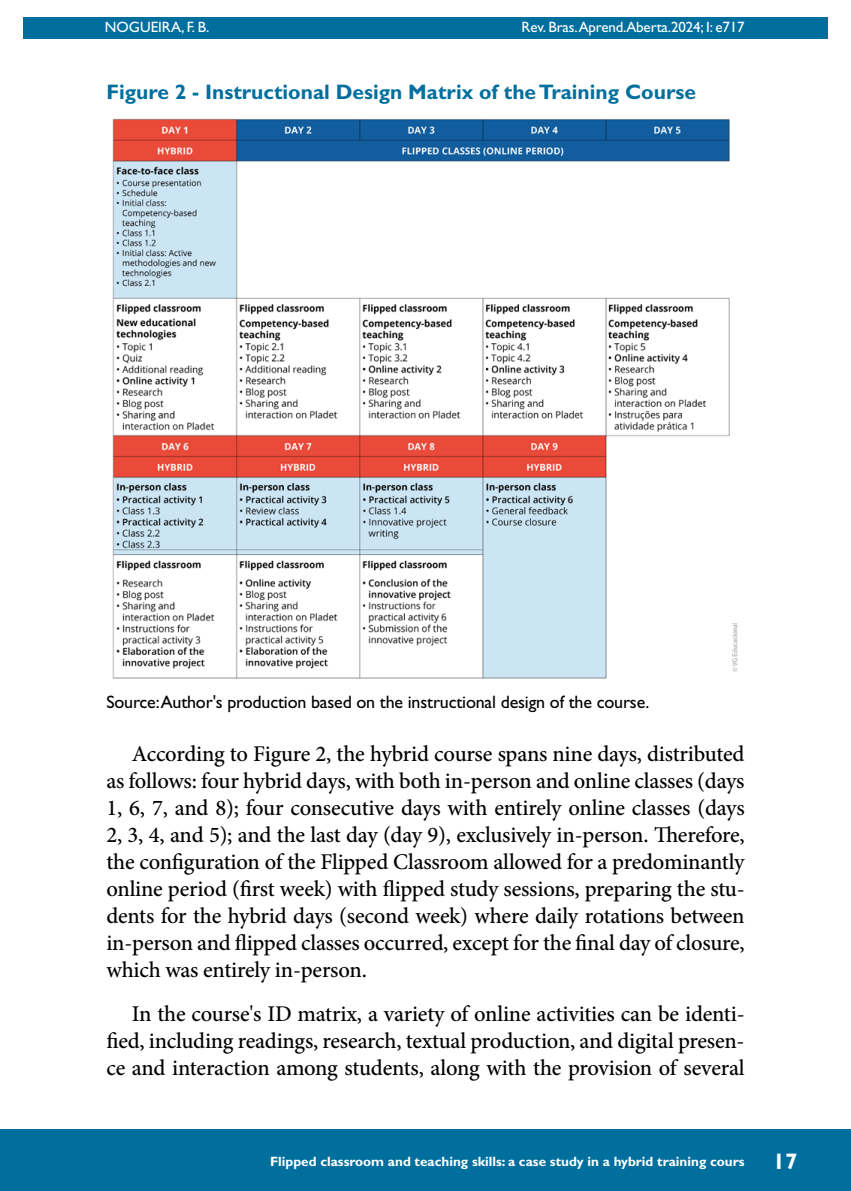
<style>
.page{position:relative;width:851px;height:1191px;background:#fff}
.page>*{position:absolute;margin:0;border:0;box-sizing:border-box;transform-origin:0 0}
.t1{font:500 22.5px/27px "Minion Pro";letter-spacing:-.01em;color:#000;text-align:justify}
.t2{font:700 21px "Gill Sans Std";color:#006f9e}
.t3{font:18px "Gill Sans Std";letter-spacing:-.01em;color:#000}
.t4{font:15px "Gill Sans Std";letter-spacing:-.01em;color:#fff}
.t5{font:700 13.5px "Gill Sans Std";color:#fff}
.s1{font-size:22.5px}
</style>
<div class="page">
<hr style="left:104px;top:0;width:1px;height:467px;background:#006f9e">
<div style="left:23px;top:17px;width:804px;height:21px;background:#006f9e"></div>
<div style="left:0;top:1129px;width:850px;height:62px;background:#006f9e"></div>
<img style="left:112px;top:118px;width:626px;height:561px">
<p class="t4" style="left:105px;top:18px;width:106px">NOGUEIRA, F. B.</p>
<p class="t4" style="left:521px;top:18px;width:224px">Rev. Bras.Aprend.Aberta.2024; I: e717</p>
<p class="t2" style="left:106px;top:80px;width:591px">Figure 2 - Instructional Design Matrix of the Training Course</p>
<p class="t3" style="left:106px;top:691px;width:544px">Source:Author's production based on the instructional design of the course.</p>
<p class="t1" style="left:106px;top:740px;width:639px;text-indent:26px">According to Figure 2, the hybrid course spans nine days, distributed as follows: four hybrid days, with both in-person and online classes (days 1, 6, 7, and 8); four consecutive days with entirely online classes (days 2, 3, 4, and 5); and the last day (day 9), exclusively in-person. Therefore, the configuration of the Flipped Classroom allowed for a predominantly online period (first week) with flipped study sessions, preparing the stu&shy;dents for the hybrid days (second week) where daily rotations between in-person and flipped classes occurred, except for the final day of closure, which was entirely in-person.</p>
<p class="t1" style="left:106px;top:1000px;width:639px;text-indent:26px">In the course's ID matrix, a variety of online activities can be identi&shy;fied, including readings, research, textual production, and digital presen&shy;ce and interaction among students, along with the provision of several</p>
<p class="t5" style="left:270px;top:1153px;width:529px">Flipped classroom and teaching skills: a case study in a hybrid training cours <span class="s1">17</span></p>
</div>
